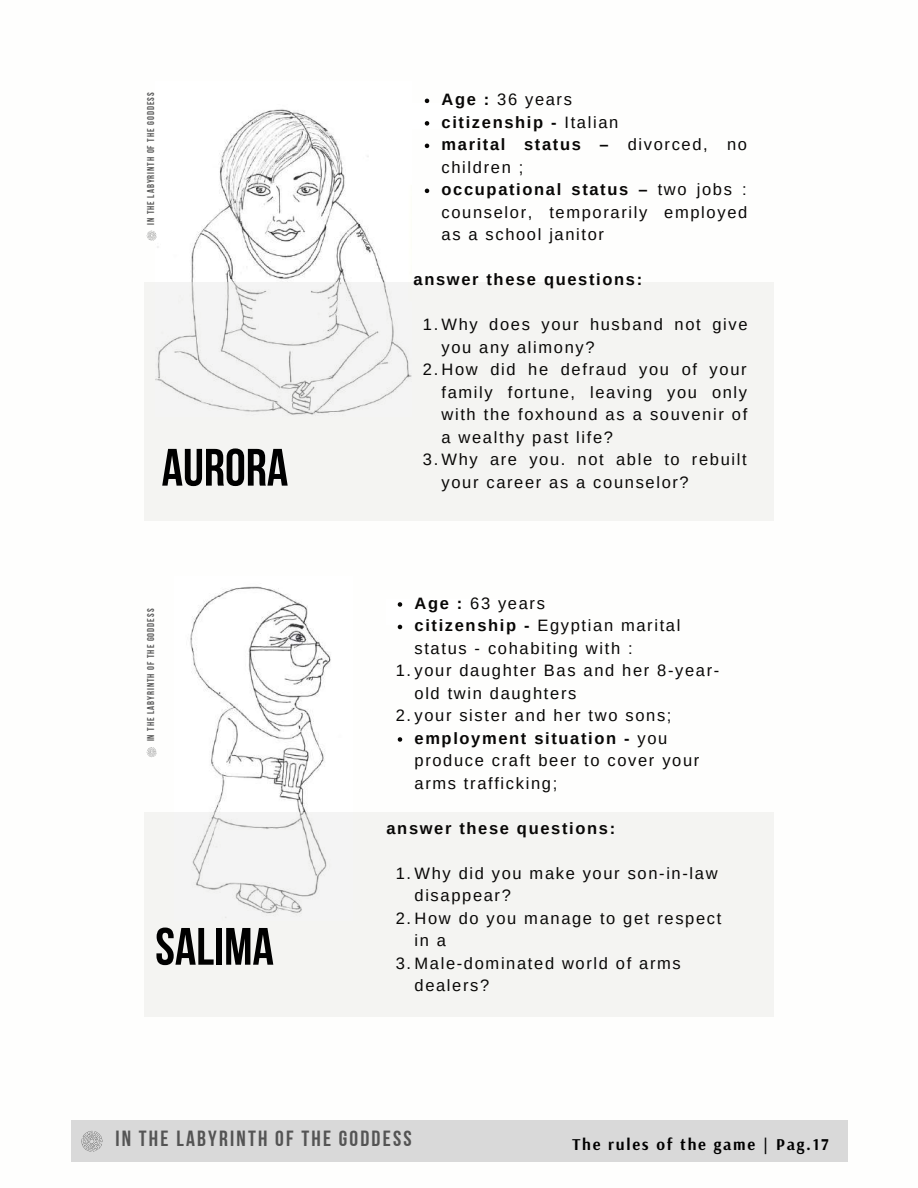
<style>
.page{position:relative;width:918px;height:1188px;background:#fff}
.page>*{position:absolute;margin:0;border:0;box-sizing:border-box;transform-origin:0 0}
.t1{font:52.5px "Bebas Neue Cyrillic";color:#000}
.t2{font:21.9px "Bebas Neue Cyrillic";letter-spacing:.1em;color:#545454}
.t3{font:16.5px/22.5px "Arimo";letter-spacing:.1em;color:#080706}
.t4{font:700 16.5px "Arimo";letter-spacing:.1em;color:#080706}
.t5{font:700 16.5px "Arsenal";letter-spacing:.105em;color:#000}
.t6{font:9.75px "Bebas Neue Cyrillic";letter-spacing:.1em;color:#545454}
.s1{font-weight:700}
.s2{font-weight:400}
</style>
<div class="page">
<img style="left:157px;top:109px;width:228px;height:173px">
<div style="left:144px;top:282px;width:630px;height:239px;background:#f4f4f2"></div>
<div style="left:376px;top:103px;width:112px;height:26px;background:#fff"></div>
<svg style="left:425px;top:99px;width:4px;height:4px"></svg>
<svg style="left:425px;top:121px;width:4px;height:5px"></svg>
<svg style="left:425px;top:144px;width:4px;height:4px"></svg>
<svg style="left:425px;top:189px;width:4px;height:4px"></svg>
<img style="left:175px;top:586px;width:177px;height:227px">
<div style="left:144px;top:813px;width:630px;height:204px;background:#f4f4f2"></div>
<svg style="left:398px;top:602px;width:4px;height:5px"></svg>
<svg style="left:398px;top:625px;width:4px;height:4px"></svg>
<svg style="left:398px;top:737px;width:4px;height:5px"></svg>
<svg style="left:146px;top:229px;width:13px;height:13px"></svg>
<svg style="left:146px;top:747px;width:11px;height:11px"></svg>
<div style="left:71px;top:1120px;width:776px;height:42px;background:#d9d9d9"></div>
<svg style="left:81px;top:1131px;width:22px;height:21px"></svg>
<p class="t6" style="left:147px;top:225px;width:134px;rotate:-90deg">IN THE LAByRiNTH OF THE GODDESS</p>
<h1 class="t1" style="left:162px;top:446px;width:128px">AURORA</h1>
<p class="t6" style="left:147px;top:741px;width:134px;rotate:-90deg">IN THE LAByriNTH OF THE GODDESS</p>
<h1 class="t1" style="left:155px;top:925px;width:120px">SALIMA</h1>
<p class="t3" style="left:442px;top:88px;width:307px"><span class="s1">Age :</span> 36 years<br><span class="s1">citizenship -</span> Italian<br><span class="s1">marital status –</span> divorced, no children ;<br><span class="s1">occupational status –</span> two jobs : counselor, temporarily employed as a school janitor</p>
<p class="t4" style="left:414px;top:270px;width:230px">answer these questions:</p>
<p class="t3" style="left:423px;top:313px;width:326px">1.Why does your husband not give</p>
<p class="t3" style="left:442px;top:336px;width:155px">you any alimony?</p>
<p class="t3" style="left:423px;top:358px;width:325px">2.How did he defraud you of your</p>
<p class="t3" style="left:442px;top:381px;width:307px">family fortune, leaving you only</p>
<p class="t3" style="left:442px;top:403px;width:307px">with the foxhound as a souvenir of</p>
<p class="t3" style="left:442px;top:426px;width:173px">a wealthy past life?</p>
<p class="t3" style="left:423px;top:448px;width:325px">3.Why are you. not able to rebuilt</p>
<p class="t3" style="left:442px;top:471px;width:249px">your career as a counselor?</p>
<p class="t3" style="left:415px;top:592px;width:132px"><span class="s1">Age :</span> 63 years</p>
<p class="t3" style="left:415px;top:615px;width:267px"><span class="s1">citizenship -</span> Egyptian marital</p>
<p class="t3" style="left:415px;top:637px;width:220px">status - cohabiting with :</p>
<p class="t3" style="left:396px;top:660px;width:325px">1.your daughter Bas and her 8-year-</p>
<p class="t3" style="left:415px;top:682px;width:163px">old twin daughters</p>
<p class="t3" style="left:396px;top:705px;width:277px">2.your sister and her two sons;</p>
<p class="t4" style="left:415px;top:729px;width:254px">employment situation - <span class="s2">you</span></p>
<p class="t3" style="left:415px;top:750px;width:286px">produce craft beer to cover your</p>
<p class="t3" style="left:415px;top:772px;width:144px">arms trafficking;</p>
<p class="t4" style="left:386px;top:819px;width:230px">answer these questions:</p>
<p class="t3" style="left:396px;top:862px;width:323px">1.Why did you make your son-in-law</p>
<p class="t3" style="left:415px;top:885px;width:98px">disappear?</p>
<p class="t3" style="left:396px;top:907px;width:327px">2.How do you manage to get respect</p>
<p class="t3" style="left:415px;top:930px;width:33px">in a</p>
<p class="t3" style="left:396px;top:952px;width:286px">3.Male-dominated world of arms</p>
<p class="t3" style="left:415px;top:975px;width:76px">dealers?</p>
<h2 class="t2" style="left:115px;top:1130px;width:298px">IN THE LAbyriNTH OF THE GODDESS</h2>
<p class="t5" style="left:572px;top:1133px;width:258px">The rules of the game | Pag.17</p>
</div>
